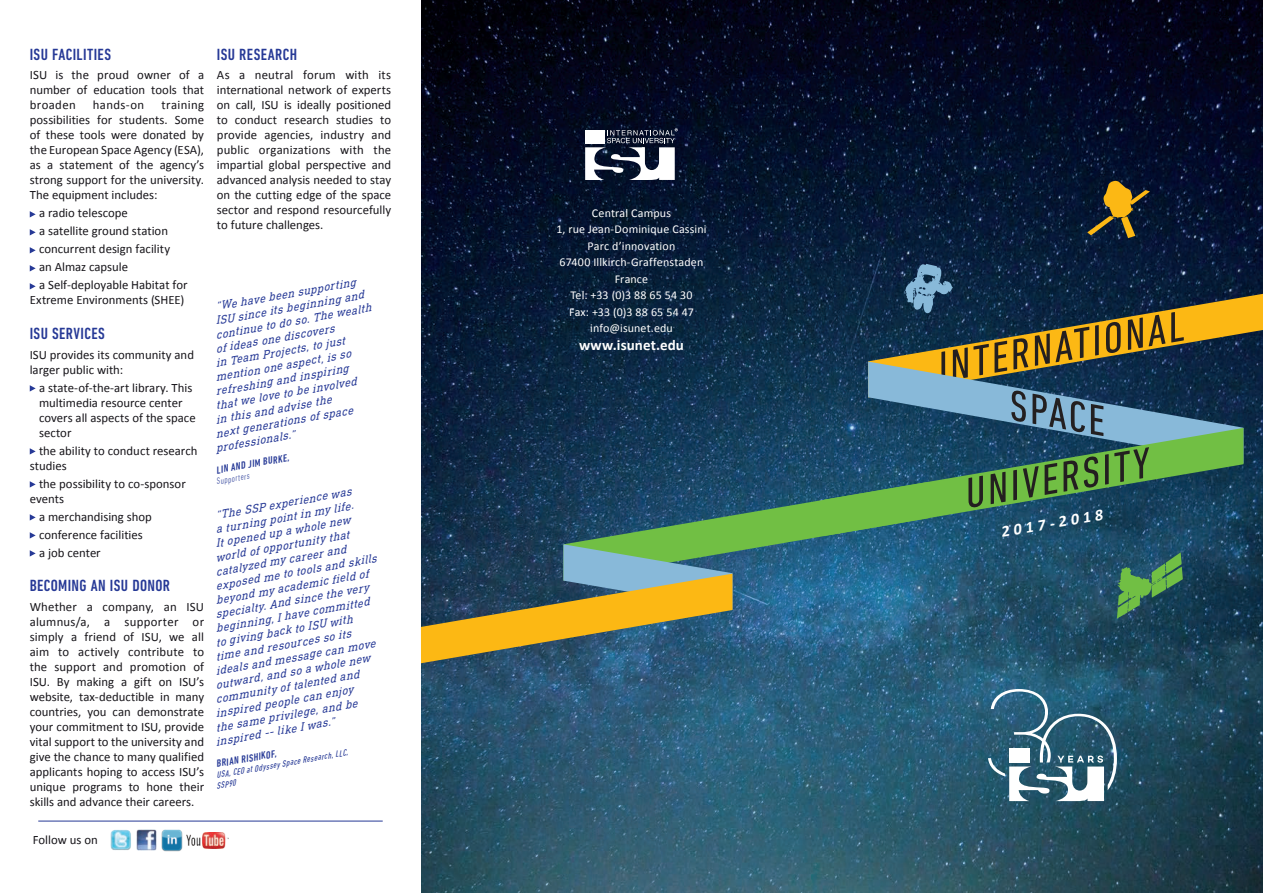
<style>
.page{position:relative;width:1263px;height:893px;background:#fff}
.page>*{position:absolute;margin:0;border:0;box-sizing:border-box;transform-origin:0 0}
.Texte{font:italic condensed 43.35px "DIN Next LT Pro";color:#231f20;scale:1.06 1}
.Sous-sous-titres{font:500 condensed 16.5px "DIN Next LT Pro";letter-spacing:.025em;color:#263996}
.Texte-2{font:italic 700 16.2px "Calibri";color:#fff}
.Normal_e{font:700 15px "Calibri";letter-spacing:.005em;color:#fff}
.Normal_e-2{font:12.75px/15px "Calibri";color:#17151a;text-align:justify}
.Normal_e-3{font:italic 12px "DIN Next Slab Pro";color:#263996}
.Normal_e-4{font:12px "Calibri";letter-spacing:.01em;color:#fff}
.Normal_e-5{font:italic 500 condensed 10.5px "DIN Next LT Pro";color:#263996}
.Noms{font:italic condensed 9px "DIN Next LT Pro";color:#263996}
.Normal_e-6{font:italic 300 condensed 9px "DIN Next LT Pro";color:#263996}
</style>
<div class="page">
<svg style="left:30px;top:211px;width:6px;height:6px"></svg>
<svg style="left:30px;top:229px;width:6px;height:6px"></svg>
<svg style="left:30px;top:247px;width:6px;height:6px"></svg>
<svg style="left:30px;top:265px;width:6px;height:6px"></svg>
<svg style="left:30px;top:283px;width:6px;height:6px"></svg>
<svg style="left:30px;top:385px;width:6px;height:7px"></svg>
<svg style="left:30px;top:448px;width:6px;height:7px"></svg>
<svg style="left:30px;top:481px;width:6px;height:7px"></svg>
<svg style="left:30px;top:514px;width:6px;height:7px"></svg>
<svg style="left:30px;top:532px;width:6px;height:7px"></svg>
<svg style="left:30px;top:550px;width:6px;height:7px"></svg>
<img style="left:162px;top:830px;width:21px;height:21px">
<img style="left:136px;top:830px;width:21px;height:21px">
<img style="left:110px;top:830px;width:21px;height:20px">
<img style="left:187px;top:833px;width:42px;height:15px">
<hr style="left:38px;top:821px;width:345px;height:1px;background:#263996">
<img style="left:421px;top:0;width:842px;height:893px">
<svg style="left:585px;top:128px;width:93px;height:52px"></svg>
<svg style="left:988px;top:689px;width:129px;height:112px"></svg>
<svg style="left:824px;top:428px;width:419px;height:108px;background:#336b5c"></svg>
<svg style="left:421px;top:482px;width:507px;height:181px;background:#4c7167"></svg>
<svg style="left:1117px;top:552px;width:66px;height:66px;background:#3d7656"></svg>
<svg style="left:868px;top:264px;width:395px;height:199px;background:#4c6059"></svg>
<svg style="left:1087px;top:181px;width:63px;height:57px;background:#524929"></svg>
<p class="Sous-sous-titres" style="left:30px;top:45px;width:83px">ISU FACILITIES</p>
<p class="Normal_e-2" style="left:30px;top:67px;width:176px">ISU is the proud owner of a number of education tools that broaden</p>
<p class="Normal_e-2" style="left:93px;top:97px;width:53px">hands-on</p>
<p class="Normal_e-2" style="left:30px;top:97px;width:176px;text-indent:132px">training possibilities for students. Some of these tools were donated by the European Space Agency (ESA), as a statement of the agency’s strong support for the university.<br>The equipment includes:</p>
<p class="Normal_e-2" style="left:39px;top:205px;width:90px">a radio telescope</p>
<p class="Normal_e-2" style="left:39px;top:223px;width:131px">a satellite ground station</p>
<p class="Normal_e-2" style="left:39px;top:241px;width:133px">concurrent design facility</p>
<p class="Normal_e-2" style="left:39px;top:259px;width:91px">an Almaz capsule</p>
<p class="Normal_e-2" style="left:30px;top:277px;width:159px;text-align:right">a Self-deployable Habitat for<br>Extreme Environments (SHEE)</p>
<p class="Sous-sous-titres" style="left:30px;top:324px;width:77px">ISU SERVICES</p>
<p class="Normal_e-2" style="left:30px;top:346px;width:166px">ISU provides its community and larger public with:</p>
<p class="Normal_e-2" style="left:39px;top:379px;width:158px;text-align:left">a state-of-the-art library. This multimedia resource center covers all aspects of the space sector</p>
<p class="Normal_e-2" style="left:30px;top:442px;width:169px;text-indent:9px">the ability to conduct research studies</p>
<p class="Normal_e-2" style="left:30px;top:475px;width:158px;text-indent:9px">the possibility to co-sponsor events</p>
<p class="Normal_e-2" style="left:39px;top:508px;width:114px">a merchandising shop</p>
<p class="Normal_e-2" style="left:39px;top:526px;width:105px">conference facilities</p>
<p class="Normal_e-2" style="left:39px;top:544px;width:63px">a job center</p>
<p class="Sous-sous-titres" style="left:30px;top:576px;width:142px">BECOMING AN ISU DONOR</p>
<p class="Normal_e-2" style="left:30px;top:598px;width:176px">Whether a company, an ISU alumnus/a, a supporter or simply a friend of ISU, we all aim to actively contribute to the support and promotion of ISU. By making a gift on ISU’s website, tax-deductible in many countries, you can demonstrate your commitment to ISU, provide vital support to the university and give the chance to many qualified applicants hoping to access ISU’s unique programs to hone their skills and advance their careers.</p>
<p class="Normal_e-2" style="left:33px;top:832px;width:67px">Follow us on</p>
<p class="Sous-sous-titres" style="left:217px;top:45px;width:82px">ISU RESEARCH</p>
<p class="Normal_e-2" style="left:217px;top:67px;width:176px">As a neutral forum with its international network of experts on call, ISU is ideally positioned to conduct research studies to provide agencies, industry and public organizations with the impartial global perspective and advanced analysis needed to stay on the cutting edge of the space sector and respond resourcefully to future challenges.</p>
<p class="Normal_e-3" style="left:215px;top:299px;width:144px;rotate:-10deg">“We have been supporting</p>
<p class="Normal_e-3" style="left:215px;top:314px;width:152px;rotate:-10deg">ISU since its beginning and</p>
<p class="Normal_e-3" style="left:215px;top:328px;width:159px;rotate:-10deg">continue to do so. The wealth</p>
<p class="Normal_e-3" style="left:215px;top:342px;width:122px;rotate:-10deg">of ideas one discovers</p>
<p class="Normal_e-3" style="left:215px;top:356px;width:132px;rotate:-10deg">in Team Projects, to just</p>
<p class="Normal_e-3" style="left:215px;top:370px;width:139px;rotate:-10deg">mention one aspect, is so</p>
<p class="Normal_e-3" style="left:215px;top:384px;width:136px;rotate:-10deg">refreshing and inspiring</p>
<p class="Normal_e-3" style="left:215px;top:399px;width:144px;rotate:-10deg">that we love to be involved</p>
<p class="Normal_e-3" style="left:215px;top:413px;width:119px;rotate:-10deg">in this and advise the</p>
<p class="Normal_e-3" style="left:215px;top:427px;width:141px;rotate:-10deg">next generations of space</p>
<p class="Normal_e-3" style="left:215px;top:441px;width:82px;rotate:-10deg">professionals.”</p>
<p class="Normal_e-5" style="left:215px;top:464px;width:75px;rotate:-10deg">LIN AND JIM BURKE,</p>
<p class="Normal_e-6" style="left:215px;top:476px;width:35px;rotate:-10deg">Supporters</p>
<p class="Normal_e-3" style="left:215px;top:508px;width:139px;rotate:-10deg">“The SSP experience was</p>
<p class="Normal_e-3" style="left:215px;top:522px;width:141px;rotate:-10deg">a turning point in my life.</p>
<p class="Normal_e-3" style="left:215px;top:536px;width:138px;rotate:-10deg">It opened up a whole new</p>
<p class="Normal_e-3" style="left:215px;top:551px;width:137px;rotate:-10deg">world of opportunity that</p>
<p class="Normal_e-3" style="left:215px;top:565px;width:134px;rotate:-10deg">catalyzed my career and</p>
<p class="Normal_e-3" style="left:215px;top:579px;width:165px;rotate:-10deg">exposed me to tools and skills</p>
<p class="Normal_e-3" style="left:215px;top:593px;width:156px;rotate:-10deg">beyond my academic field of</p>
<p class="Normal_e-3" style="left:215px;top:607px;width:157px;rotate:-10deg">specialty. And since the very</p>
<p class="Normal_e-3" style="left:215px;top:621px;width:157px;rotate:-10deg">beginning, I have committed</p>
<p class="Normal_e-3" style="left:215px;top:636px;width:140px;rotate:-10deg">to giving back to ISU with</p>
<p class="Normal_e-3" style="left:215px;top:650px;width:139px;rotate:-10deg">time and resources so its</p>
<p class="Normal_e-3" style="left:215px;top:664px;width:163px;rotate:-10deg">ideals and message can move</p>
<p class="Normal_e-3" style="left:215px;top:678px;width:158px;rotate:-10deg">outward, and so a whole new</p>
<p class="Normal_e-3" style="left:215px;top:692px;width:147px;rotate:-10deg">community of talented and</p>
<p class="Normal_e-3" style="left:215px;top:706px;width:141px;rotate:-10deg">inspired people can enjoy</p>
<p class="Normal_e-3" style="left:215px;top:721px;width:145px;rotate:-10deg">the same privilege, and be</p>
<p class="Normal_e-3" style="left:215px;top:735px;width:122px;rotate:-10deg">inspired -- like I was.”</p>
<p class="Normal_e-5" style="left:215px;top:758px;width:62px;rotate:-10deg">BRIAN RISHIKOF,</p>
<p class="Noms" style="left:215px;top:770px;width:135px;rotate:-10deg">USA, CEO at Odyssey Space Research, LLC,</p>
<p class="Noms" style="left:215px;top:781px;width:21px;rotate:-10deg">SSP90</p>
<p class="Normal_e-4" style="left:592px;top:206px;width:81px">Central Campus</p>
<p class="Normal_e-4" style="left:556px;top:222px;width:152px">1, rue Jean-Dominique Cassini</p>
<p class="Normal_e-4" style="left:588px;top:239px;width:89px">Parc d’innovation</p>
<p class="Normal_e-4" style="left:560px;top:255px;width:145px">67400 Illkirch-Graffenstaden</p>
<p class="Normal_e-4" style="left:615px;top:272px;width:35px">France</p>
<p class="Normal_e-4" style="left:570px;top:288px;width:124px">Tel: +33 (0)3 88 65 54 30</p>
<p class="Normal_e-4" style="left:569px;top:305px;width:126px">Fax: +33 (0)3 88 65 54 47</p>
<p class="Normal_e-4" style="left:590px;top:321px;width:84px">info@isunet.edu</p>
<p class="Normal_e" style="left:579px;top:336px;width:106px">www.isunet.edu</p>
<p class="Texte" style="left:932px;top:344px;width:237px;rotate:-10deg">INTERNATIONAL</p>
<p class="Texte" style="left:1016px;top:381px;width:93px;rotate:10deg">SPACE</p>
<p class="Texte" style="left:959px;top:470px;width:177px;rotate:-10deg">UNIVERSITY</p>
<p class="Texte-2" style="left:999px;top:522px;width:105px;rotate:-10deg">2017-2018</p>
</div>
